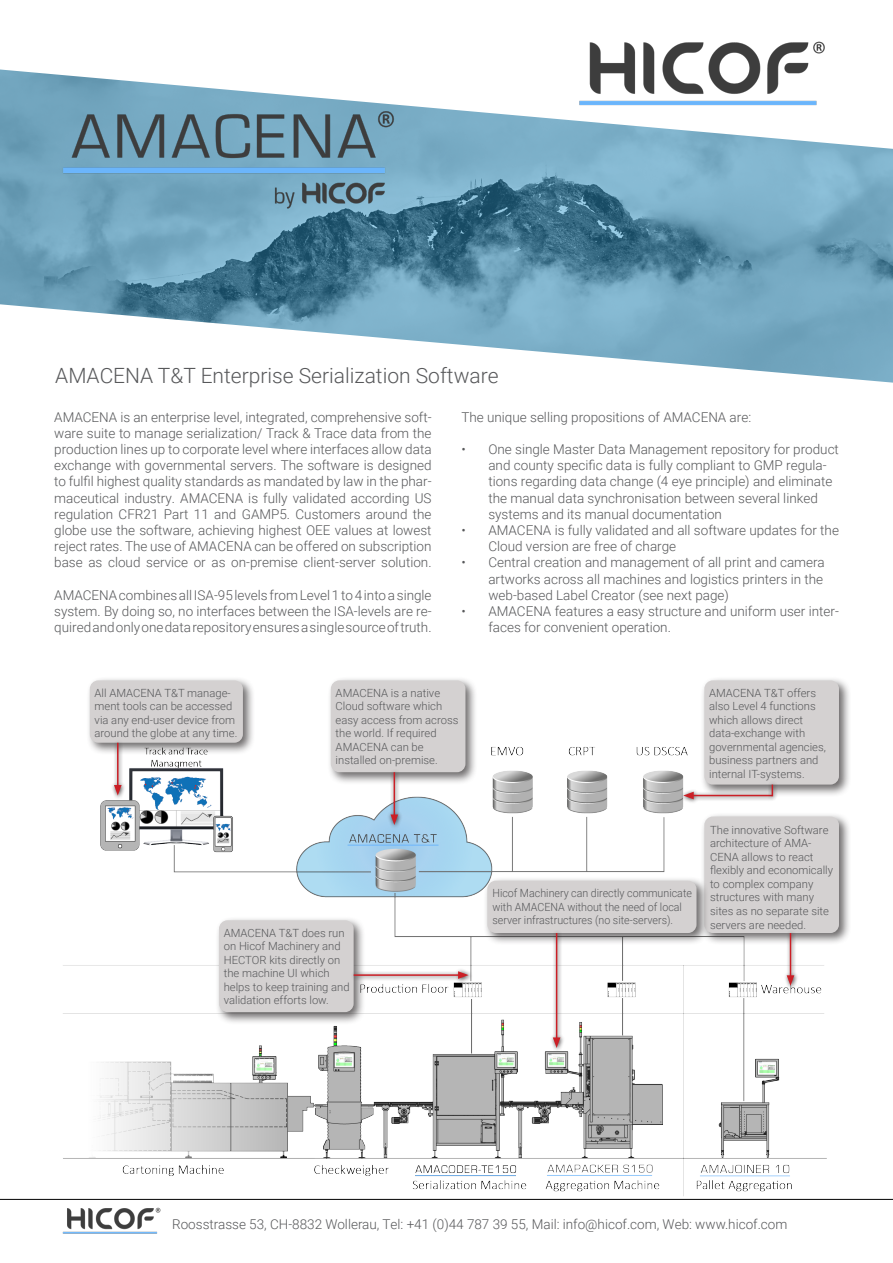
<style>
.page{position:relative;width:893px;height:1263px;background:#fff}
.page>*{position:absolute;margin:0;border:0;box-sizing:border-box;transform-origin:0 0}
.t1{font:300 21px "Roboto";color:#57585a}
.t2{font:300 13.5px/16.2px "Roboto";color:#57585a;text-align:justify}
.t3{font:300 11.25px/13.5px "Roboto";color:#57585a}
.t4{font:300 11.25px/13.5px "Roboto";color:#57585a;scale:.95 1}
</style>
<div class="page">
<svg style="left:0;top:149px;width:893px;height:155px;background:#6497b0"></svg>
<svg style="left:0;top:69px;width:893px;height:80px"></svg>
<svg style="left:0;top:304px;width:893px;height:79px"></svg>
<img style="left:557px;top:41px;width:282px;height:80px">
<img style="left:62px;top:1207px;width:99px;height:27px">
<hr style="left:0;top:1199px;width:893px;height:1px;background:#000001">
<img style="left:55px;top:108px;width:341px;height:103px">
<img style="left:55px;top:747px;width:784px;height:452px">
<div style="left:86px;top:676px;width:169px;height:79px;background:#231f20;opacity:.67"></div>
<div style="left:90px;top:680px;width:153px;height:63px;background:#d4d1d1;border-radius:9px"></div>
<div style="left:700px;top:676px;width:151px;height:121px;background:#231f20;opacity:.67"></div>
<div style="left:704px;top:680px;width:135px;height:104px;background:#d4d1d1;border-radius:9px"></div>
<div style="left:327px;top:676px;width:151px;height:109px;background:#231f20;opacity:.67"></div>
<div style="left:331px;top:680px;width:134px;height:92px;background:#d4d1d1;border-radius:9px"></div>
<div style="left:215px;top:916px;width:151px;height:109px;background:#231f20;opacity:.67"></div>
<div style="left:219px;top:920px;width:135px;height:92px;background:#d4d1d1;border-radius:9px"></div>
<div style="left:700px;top:812px;width:151px;height:133px;background:#231f20;opacity:.67"></div>
<div style="left:704px;top:816px;width:135px;height:117px;background:#d4d1d1;border-radius:9px"></div>
<div style="left:483px;top:877px;width:226px;height:68px;background:#231f20;opacity:.67"></div>
<div style="left:487px;top:881px;width:209px;height:52px;background:#d4d1d1;border-radius:9px"></div>
<div style="left:350px;top:968px;width:123px;height:16px;background:#231f20;opacity:.84"></div>
<hr style="left:354px;top:974px;width:106px;height:2px;background:#cb1f26">
<svg style="left:458px;top:971px;width:11px;height:8px"></svg>
<div style="left:387px;top:769px;width:16px;height:61px;background:#231f20;opacity:.84"></div>
<hr style="left:394px;top:772px;width:1px;height:45px;background:#cb1f26">
<svg style="left:390px;top:814px;width:8px;height:11px"></svg>
<div style="left:111px;top:739px;width:16px;height:61px;background:#231f20;opacity:.84"></div>
<hr style="left:117px;top:743px;width:2px;height:44px;background:#cb1f26">
<svg style="left:114px;top:785px;width:8px;height:10px"></svg>
<div style="left:783px;top:930px;width:16px;height:61px;background:#231f20;opacity:.84"></div>
<hr style="left:790px;top:933px;width:1px;height:45px;background:#cb1f26">
<svg style="left:787px;top:975px;width:7px;height:11px"></svg>
<div style="left:549px;top:930px;width:17px;height:123px;background:#231f20;opacity:.84"></div>
<hr style="left:556px;top:933px;width:1px;height:107px;background:#cb1f26">
<svg style="left:553px;top:1037px;width:7px;height:11px"></svg>
<div style="left:680px;top:788px;width:97px;height:16px;background:#231f20;opacity:.84"></div>
<hr style="left:691px;top:795px;width:81px;height:1px;background:#cb1f26">
<svg style="left:683px;top:792px;width:11px;height:7px"></svg>
<div style="left:768px;top:781px;width:10px;height:20px;background:#231f20;opacity:.84"></div>
<svg style="left:772px;top:784px;width:1px;height:12px"></svg>
<p class="t1" style="left:55px;top:361px;width:445px">AMACENA T&amp;T Enterprise Serialization Software</p>
<p class="t2" style="left:461px;top:408px;width:291px">The unique selling propositions of AMACENA are:</p>
<p class="t2" style="left:488px;top:441px;width:352px;text-align:left;text-indent:-27px">• One single Master Data Management repository for product and county specific data is fully compliant to GMP regula&shy;tions regarding data change (4 eye principle) and eliminate the manual data synchronisation between several linked systems and its manual documentation</p>
<p class="t2" style="left:488px;top:522px;width:352px;text-indent:-27px">• AMACENA is fully validated and all software updates for the<br>Cloud version are free of charge</p>
<p class="t2" style="left:488px;top:554px;width:338px;text-indent:-27px">• Central creation and management of all print and camera artworks across all machines and logistics printers in the web-based Label Creator (see next page)</p>
<p class="t2" style="left:488px;top:603px;width:352px;text-indent:-27px">• AMACENA features a easy structure and uniform user inter&shy;faces for convenient operation.</p>
<p class="t2" style="left:54px;top:408px;width:379px">AMACENA is an enterprise level, integrated, comprehensive soft&shy;ware suite to manage serialization/ Track &amp; Trace data from the production lines up to corporate level where interfaces allow data exchange with governmental servers. The software is designed to fulfil highest quality standards as mandated by law in the phar&shy;maceutical industry. AMACENA is fully validated according US regulation CFR21 Part 11 and GAMP5. Customers around the globe use the software, achieving highest OEE values at lowest reject rates. The use of AMACENA can be offered on subscription base as cloud service or as on-premise client-server solution.</p>
<p class="t2" style="left:54px;top:586px;width:379px">AMACENA combines all ISA-95 levels from Level 1 to 4 into a single system. By doing so, no interfaces between the ISA-levels are re&shy;quired and only one data repository ensures a single source of truth.</p>
<p class="t3" style="left:95px;top:686px;width:144px">All AMACENA T&amp;T manage&shy;ment tools can be accessed via any end-user device from around the globe at any time.</p>
<p class="t3" style="left:709px;top:686px;width:118px">AMACENA T&amp;T offers also Level 4 functions which allows direct data-exchange with governmental agencies, business partners and internal IT-systems.</p>
<p class="t3" style="left:336px;top:686px;width:124px">AMACENA is a native<br>Cloud software which easy access from across the world. If required<br>AMACENA can be installed on-premise.</p>
<p class="t3" style="left:224px;top:925px;width:127px">AMACENA T&amp;T does run on Hicof Machinery and<br>HECTOR kits directly on the machine UI which helps to keep training and validation efforts low.</p>
<p class="t4" style="left:492px;top:886px;width:211px">Hicof Machinery can directly communicate with AMACENA without the need of local server infrastructures (no site-servers).</p>
<p class="t3" style="left:710px;top:823px;width:125px">The innovative Software architecture of AMA-<br>CENA allows to react flexibly and economically to complex company structures with many sites as no separate site servers are needed.</p>
<p class="t2" style="left:172px;top:1215px;width:617px">Roosstrasse 53, CH-8832 Wollerau, Tel: +41 (0)44 787 39 55, Mail: info@hicof.com, Web: www.hicof.com</p>
</div>
